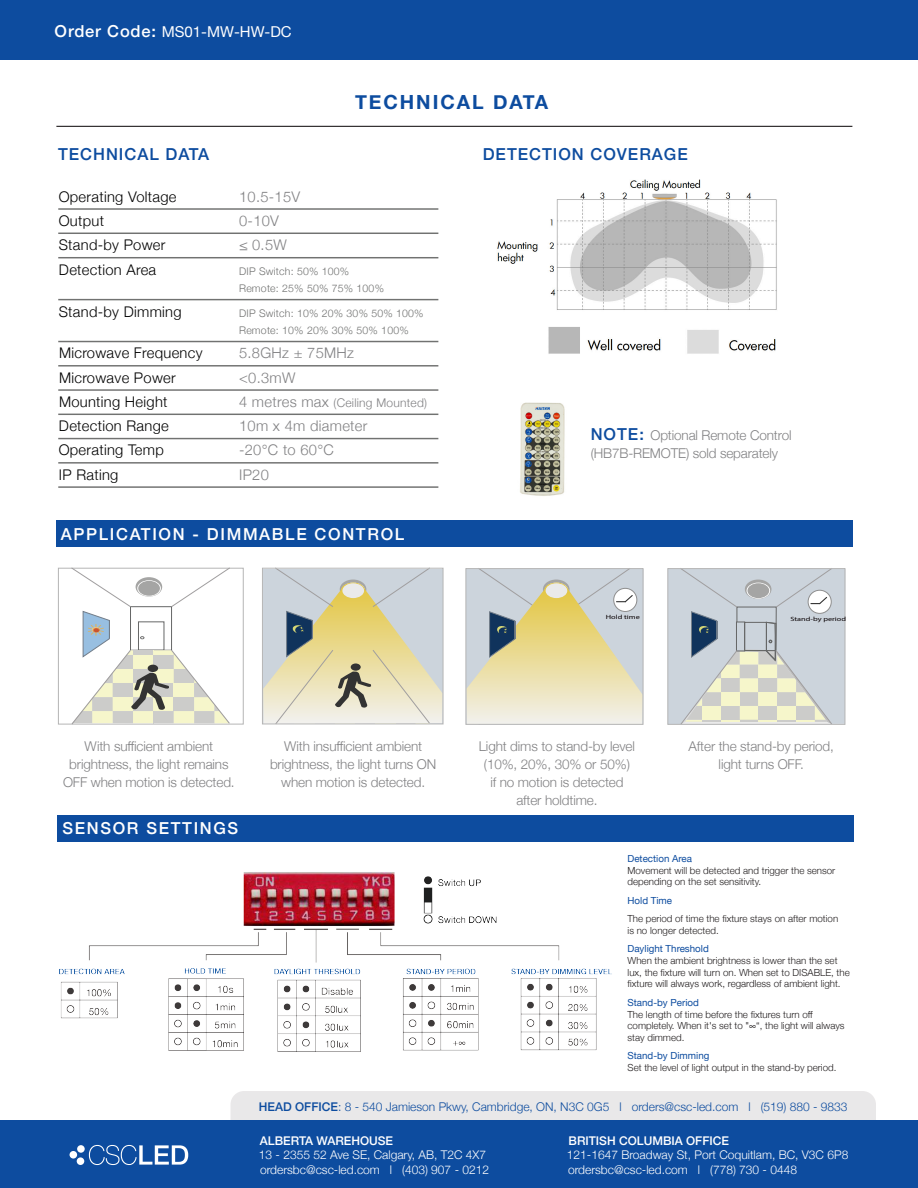
<style>
.page{position:relative;width:918px;height:1188px;background:#fff}
.page>*{position:absolute;margin:0;border:0;box-sizing:border-box;transform-origin:0 0}
.t1{font:700 19.5px "Helvetica Neue";letter-spacing:.1em;color:#0d4c9f}
.t2{font:500 16.5px "Helvetica Neue";letter-spacing:.1em;color:#fff}
.t3{font:500 16.5px "Helvetica Neue";letter-spacing:.06em;color:#0d4c9f}
.t4{font:15px "Helvetica Neue";color:#fff}
.t5{font:300 14.7px "Helvetica Neue";letter-spacing:.02em;color:#000}
.t6{font:300 14.7px "Helvetica Neue";letter-spacing:.02em;color:#818183}
.t7{font:300 13.5px/18px "Helvetica Neue";letter-spacing:-.01em;color:#818183;text-align:center}
.t8{font:300 12px/14.4px "Helvetica Neue";color:#fff}
.t9{font:300 12px "Helvetica Neue";color:#0d4c9f}
.t10{font:300 12px "Helvetica Neue";letter-spacing:.02em;color:#818183}
.t11{font:300 10.5px/17.7px "Helvetica Neue";letter-spacing:.02em;color:#717271}
.t12{font:300 9.75px/11.7px "Helvetica Neue";color:#231f20}
.t13{font:9.75px "Helvetica Neue";color:#0d4c9f}
.t14{font:300 condensed 6.15px "Helvetica Neue";color:#090204;scale:1.36 1}
.s1{font-weight:500;font-size:16.5px}
.s2{font-size:14.85px}
.s3{font-size:14.7px}
.s4{font-weight:500;font-size:16.5px;color:#0d4c9f}
.s5{font-weight:500}
</style>
<div class="page">
<div style="left:56px;top:520px;width:796px;height:27px;background:#0d4c9f"></div>
<div style="left:0;top:0;width:918px;height:59px;background:#0d4c9f"></div>
<hr style="left:56px;top:126px;width:796px;height:1px;background:#231f20">
<hr style="left:58px;top:208px;width:380px;height:2px;background:#717271">
<hr style="left:58px;top:233px;width:380px;height:1px;background:#717271">
<hr style="left:58px;top:257px;width:380px;height:1px;background:#717271">
<hr style="left:58px;top:299px;width:380px;height:1px;background:#717271">
<hr style="left:58px;top:341px;width:380px;height:1px;background:#717271">
<hr style="left:58px;top:365px;width:380px;height:2px;background:#717271">
<hr style="left:58px;top:389px;width:380px;height:2px;background:#717271">
<hr style="left:58px;top:414px;width:380px;height:1px;background:#717271">
<hr style="left:58px;top:438px;width:380px;height:1px;background:#717271">
<hr style="left:58px;top:462px;width:380px;height:2px;background:#717271">
<hr style="left:58px;top:486px;width:380px;height:2px;background:#717271">
<svg style="left:263px;top:567px;width:180px;height:157px;background:#d4d2bb"></svg>
<svg style="left:466px;top:568px;width:177px;height:157px;background:#d8d5bc"></svg>
<svg style="left:668px;top:568px;width:177px;height:157px;background:#c9cfd1"></svg>
<div style="left:58px;top:568px;width:186px;height:156px;border:1px solid #b5b5b5"></div>
<svg style="left:71px;top:567px;width:159px;height:158px"></svg>
<svg style="left:136px;top:577px;width:26px;height:20px"></svg>
<svg style="left:137px;top:580px;width:24px;height:16px"></svg>
<div style="left:138px;top:581px;width:22px;height:15px;background:#a5a5a4;border-radius:50%"></div>
<div style="left:58px;top:815px;width:796px;height:27px;background:#0d4c9f"></div>
<img style="left:497px;top:179px;width:280px;height:175px">
<img style="left:520px;top:402px;width:45px;height:94px">
<img style="left:59px;top:872px;width:553px;height:180px">
<div style="left:231px;top:1091px;width:645px;height:29px;background:#e9e8e9"></div>
<div style="left:0;top:1120px;width:918px;height:68px;background:#0d4c9f"></div>
<svg style="left:89px;top:1144px;width:100px;height:21px"></svg>
<div style="left:70px;top:1151px;width:7px;height:8px;background:#fff;border-radius:50%"></div>
<div style="left:77px;top:1157px;width:7px;height:8px;background:#fff;border-radius:50%"></div>
<div style="left:77px;top:1145px;width:8px;height:8px;background:#fff;border-radius:50%"></div>
<p class="t4" style="left:55px;top:21px;width:239px"><span class="s1">Order Code:</span> MS01-MW-HW-DC</p>
<p class="t1" style="left:355px;top:87px;width:195px">TECHNICAL DATA</p>
<p class="t3" style="left:58px;top:141px;width:153px">TECHNICAL DATA</p>
<p class="t5" style="left:59px;top:185px;width:119px">Operating Voltage</p>
<p class="t6" style="left:239px;top:185px;width:63px">10.5-15V</p>
<p class="t5" style="left:59px;top:209px;width:47px">Output</p>
<p class="t6" style="left:239px;top:209px;width:41px">0-10V</p>
<p class="t5" style="left:59px;top:233px;width:108px">Stand-by Power</p>
<p class="t6" style="left:239px;top:233px;width:49px"><span class="s2">≤</span> 0.5W</p>
<p class="t5" style="left:59px;top:258px;width:99px">Detection Area</p>
<p class="t11" style="left:239px;top:261px;width:146px">DIP Switch: 50% 100%<br>Remote: 25% 50% 75% 100%</p>
<p class="t5" style="left:59px;top:299px;width:124px">Stand-by Dimming</p>
<p class="t11" style="left:239px;top:303px;width:186px">DIP Switch: 10% 20% 30% 50% 100%<br>Remote: 10% 20% 30% 50% 100%</p>
<p class="t5" style="left:59px;top:341px;width:145px">Microwave Frequency</p>
<p class="t6" style="left:239px;top:341px;width:116px">5.8GHz ± 75MHz</p>
<p class="t5" style="left:59px;top:366px;width:118px">Microwave Power</p>
<p class="t6" style="left:239px;top:366px;width:58px">&lt;0.3mW</p>
<p class="t5" style="left:59px;top:390px;width:110px">Mounting Height</p>
<p class="t10" style="left:239px;top:393px;width:190px"><span class="s3">4 metres max</span> (Ceiling Mounted)</p>
<p class="t5" style="left:59px;top:414px;width:111px">Detection Range</p>
<p class="t6" style="left:239px;top:414px;width:130px">10m x 4m diameter</p>
<p class="t5" style="left:59px;top:438px;width:107px">Operating Temp</p>
<p class="t6" style="left:239px;top:438px;width:96px">-20°C to 60°C</p>
<p class="t5" style="left:59px;top:463px;width:61px">IP Rating</p>
<p class="t6" style="left:239px;top:463px;width:31px">IP20</p>
<p class="t2" style="left:61px;top:520px;width:345px">APPLICATION - DIMMABLE CONTROL</p>
<p class="t3" style="left:483px;top:141px;width:207px">DETECTION COVERAGE</p>
<p class="t7" style="left:591px;top:425px;width:202px;text-align:left"><span class="s4">NOTE:</span> Optional Remote Control (HB7B-REMOTE) sold separately</p>
<p class="t14" style="left:606px;top:613px;width:27px">Hold time</p>
<p class="t14" style="left:790px;top:615px;width:42px">Stand-by period</p>
<p class="t7" style="left:63px;top:736px;width:173px">With sufficient ambient brightness, the light remains<br>OFF when motion is detected.</p>
<p class="t7" style="left:479px;top:736px;width:158px">Light dims to stand-by level (10%, 20%, 30% or 50%)<br>if no motion is detected after holdtime.</p>
<p class="t7" style="left:689px;top:736px;width:147px">After the stand-by period, light turns OFF.</p>
<p class="t7" style="left:270px;top:736px;width:168px">With insufficient ambient brightness, the light turns ON when motion is detected.</p>
<p class="t2" style="left:62px;top:815px;width:177px">SENSOR SETTINGS</p>
<p class="t13" style="left:628px;top:851px;width:66px">Detection Area</p>
<p class="t12" style="left:628px;top:864px;width:209px">Movement will be detected and trigger the sensor depending on the set sensitivity.</p>
<p class="t13" style="left:628px;top:893px;width:46px">Hold Time</p>
<p class="t12" style="left:628px;top:912px;width:212px">The period of time the fixture stays on after motion is no longer detected.</p>
<p class="t13" style="left:628px;top:942px;width:83px">Daylight Threshold</p>
<p class="t12" style="left:628px;top:954px;width:224px">When the ambient brightness is lower than the set lux, the fixture will turn on. When set to DISABLE, the fixture will always work, regardless of ambient light.</p>
<p class="t13" style="left:628px;top:995px;width:73px">Stand-by Period</p>
<p class="t12" style="left:628px;top:1008px;width:219px">The length of time before the fixtures turn off completely. When it's set to "∞“, the light will always stay dimmed.</p>
<p class="t13" style="left:628px;top:1049px;width:83px">Stand-by Dimming</p>
<p class="t12" style="left:628px;top:1061px;width:210px">Set the level of light output in the stand-by period.</p>
<p class="t9" style="left:259px;top:1097px;width:590px"><span class="s5">HEAD OFFICE</span>: 8 - 540 Jamieson Pkwy, Cambridge, ON, N3C 0G5 l orders@csc-led.com l (519) 880 - 9833</p>
<p class="t8" style="left:567px;top:1133px;width:283px"><span class="s5">BRITISH COLUMBIA OFFICE<br></span>121-1647 Broadway St, Port Coquitlam, BC, V3C 6P8</p>
<p class="t8" style="left:568px;top:1161px;width:231px">ordersbc@csc-led.com l (778) 730 - 0448</p>
<p class="t8" style="left:259px;top:1133px;width:232px"><span class="s5">ALBERTA WAREHOUSE<br></span>13 - 2355 52 Ave SE, Calgary, AB, T2C 4X7 ordersbc@csc-led.com l (403) 907 - 0212</p>
</div>
